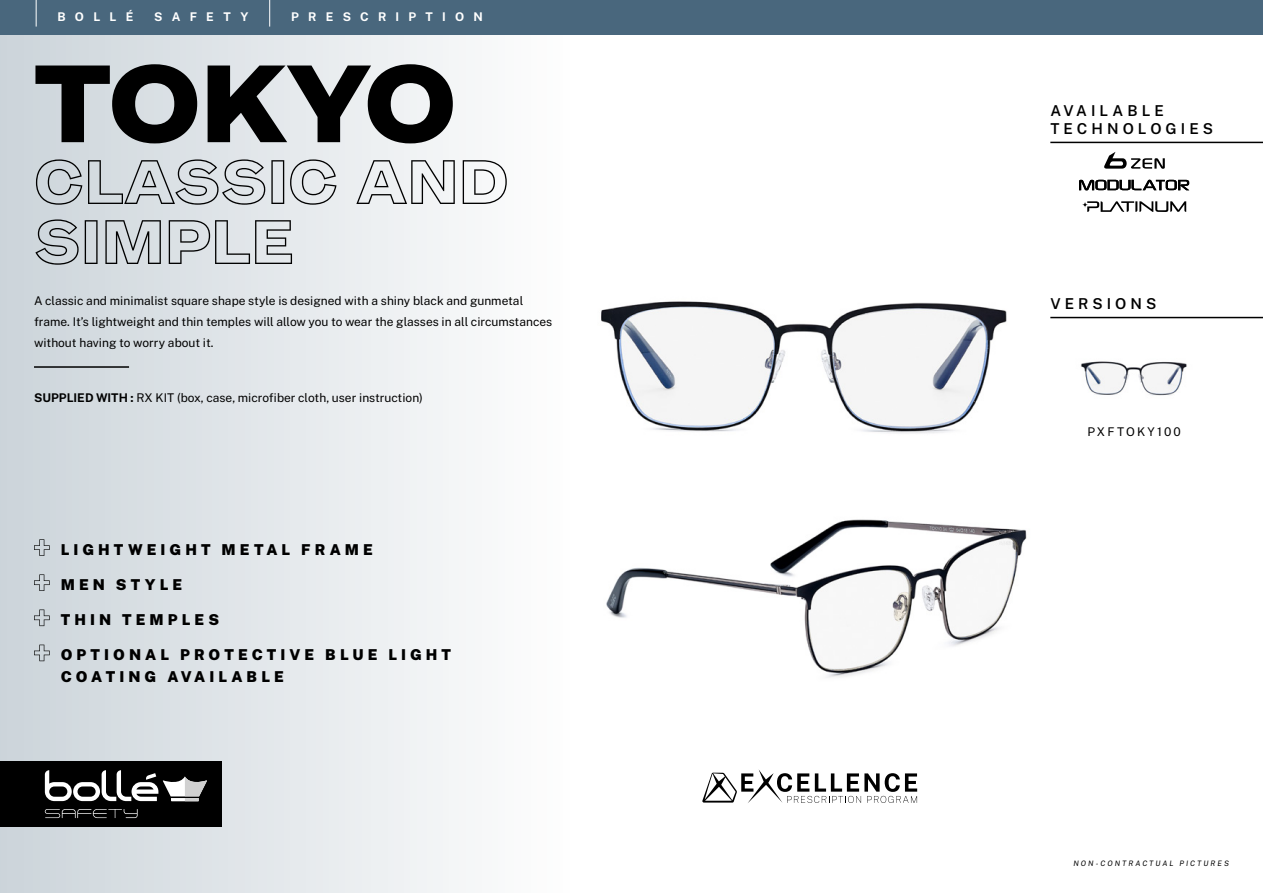
<style>
.page{position:relative;width:1263px;height:893px;background:#fff}
.page>*{position:absolute;margin:0;border:0;box-sizing:border-box;transform-origin:0 0}
.t1{font:900 105px "Mint Grotesk V1.1";letter-spacing:-.015em;color:#000}
.t2{font:60px/60px "Mint Grotesk Outline";color:#000}
.t3{font:900 15px/21.6px "Public Sans";letter-spacing:.27em;color:#000}
.t4{font:600 15px/18px "Public Sans";letter-spacing:.27em;color:#000}
.t5{font:12px/21px "Public Sans";color:#000}
.t6{font:700 12px "Public Sans";letter-spacing:.77em;color:#fff}
.t7{font:12px "Public Sans";letter-spacing:.18em;color:#000}
.t8{font:italic 7.5px "Public Sans";letter-spacing:.27em;color:#000}
.s1{font-weight:700}
</style>
<div class="page">
<div style="left:0;top:0;width:1263px;height:893px;background:linear-gradient(to right,#dae0e5,#fff)"></div>
<img style="left:558px;top:246px;width:492px;height:224px">
<img style="left:558px;top:483px;width:492px;height:218px">
<div style="left:0;top:0;width:1263px;height:34px;background:#49677d"></div>
<svg style="left:1104px;top:152px;width:61px;height:17px"></svg>
<svg style="left:1079px;top:180px;width:110px;height:10px"></svg>
<svg style="left:1082px;top:201px;width:104px;height:11px"></svg>
<div style="left:0;top:761px;width:222px;height:66px;background:#000"></div>
<svg style="left:45px;top:809px;width:93px;height:9px"></svg>
<svg style="left:45px;top:770px;width:162px;height:31px"></svg>
<img style="left:1071px;top:347px;width:126px;height:58px">
<svg style="left:702px;top:769px;width:215px;height:34px"></svg>
<svg style="left:36px;top:0;width:1px;height:27px"></svg>
<svg style="left:269px;top:0;width:1px;height:27px"></svg>
<hr style="left:1050px;top:317px;width:213px;height:1px;background:#000">
<hr style="left:1050px;top:142px;width:213px;height:1px;background:#000">
<svg style="left:34px;top:539px;width:16px;height:17px"></svg>
<svg style="left:34px;top:574px;width:16px;height:17px"></svg>
<svg style="left:34px;top:609px;width:16px;height:17px"></svg>
<svg style="left:34px;top:645px;width:16px;height:16px"></svg>
<hr style="left:34px;top:366px;width:95px;height:2px;background:#000">
<p class="t6" style="left:58px;top:8px;width:77px">BOLLÉ</p>
<p class="t6" style="left:154px;top:8px;width:96px">SAFETY</p>
<p class="t6" style="left:291px;top:8px;width:193px">PRESCRIPTION</p>
<h1 class="t1" style="left:34px;top:38px;width:424px">TOKYO</h1>
<h2 class="t2" style="left:34px;top:152px;width:476px">CLASSIC AND<br>SIMPLE</h2>
<p class="t5" style="left:34px;top:289px;width:520px">A classic and minimalist square shape style is designed with a shiny black and gunmetal frame. It’s lightweight and thin temples will allow you to wear the glasses in all circumstances without having to worry about it.</p>
<p class="t5" style="left:34px;top:387px;width:390px"><span class="s1">SUPPLIED WITH :</span> RX KIT (box, case, microfiber cloth, user instruction)</p>
<p class="t3" style="left:61px;top:538px;width:314px">LIGHTWEIGHT METAL FRAME</p>
<p class="t3" style="left:61px;top:573px;width:123px">MEN STYLE</p>
<p class="t3" style="left:61px;top:608px;width:160px">THIN TEMPLES</p>
<p class="t3" style="left:61px;top:643px;width:392px">OPTIONAL PROTECTIVE BLUE LIGHT<br>COATING AVAILABLE</p>
<p class="t4" style="left:1050px;top:100px;width:164px">AVAILABLE<br>TECHNOLOGIES</p>
<p class="t4" style="left:1050px;top:293px;width:107px">VERSIONS</p>
<p class="t7" style="left:1087px;top:422px;width:95px">PXFTOKY100</p>
<p class="t8" style="left:1073px;top:858px;width:157px">NON-CONTRACTUAL PICTURES</p>
</div>
